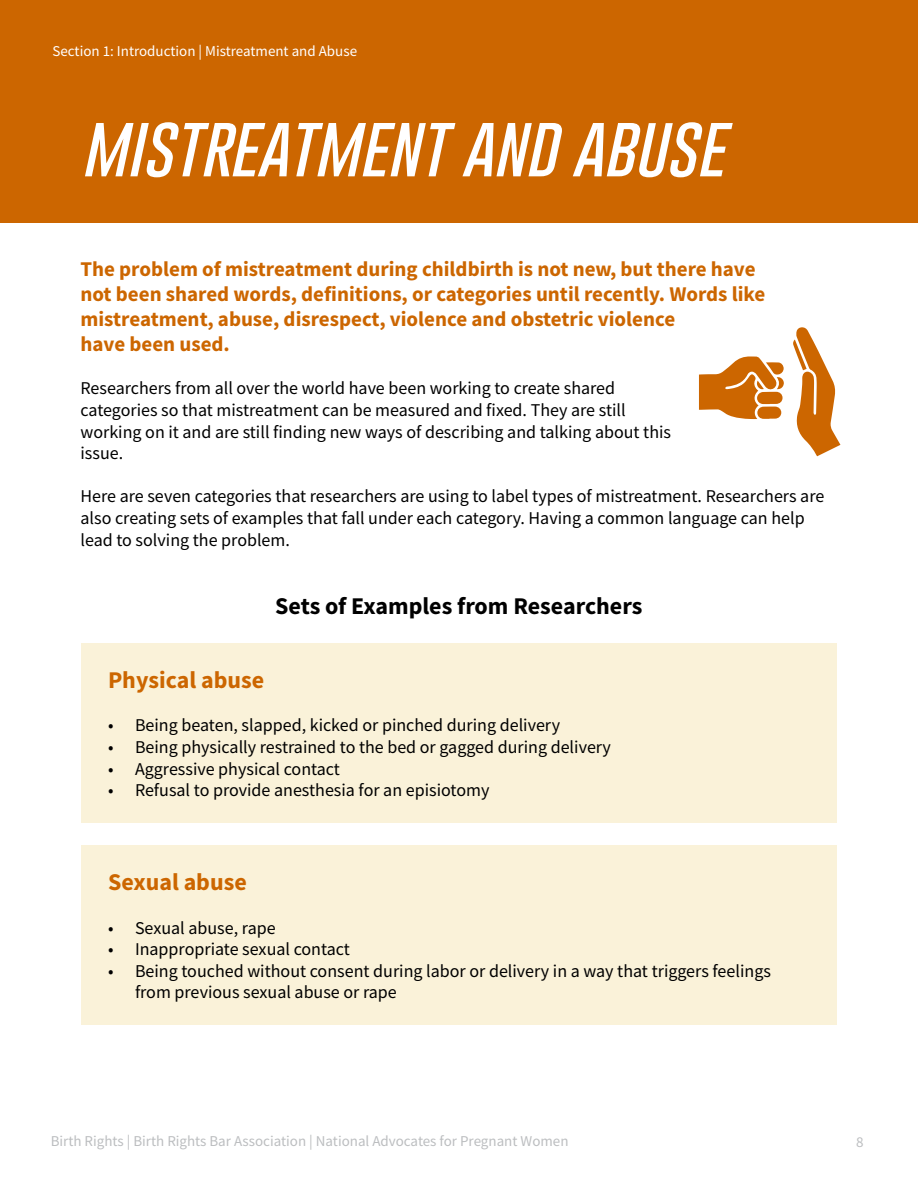
<style>
.page{position:relative;width:918px;height:1188px;background:#fff}
.page>*{position:absolute;margin:0;border:0;box-sizing:border-box;transform-origin:0 0}
.t1{font:italic 100 63px "Gobold";color:#fff}
.t2{font:700 24px "Source Sans Pro";color:#000}
.t3{font:700 24px "Source Sans Pro";color:#c60}
.t4{font:700 21px/25.2px "Source Sans Pro";color:#c60}
.t5{font:18px/21.6px "Source Sans Pro";color:#000}
.t6{font:15px "Source Sans Pro";color:#bcbec0}
.t7{font:15px "Source Sans Pro";color:#fff}
</style>
<div class="page">
<div style="left:0;top:0;width:918px;height:223px;background:#c60"></div>
<div style="left:81px;top:643px;width:756px;height:180px;background:#faf2d9"></div>
<div style="left:81px;top:845px;width:756px;height:180px;background:#faf2d9"></div>
<svg style="left:793px;top:327px;width:47px;height:129px"></svg>
<svg style="left:699px;top:356px;width:85px;height:63px"></svg>
<p class="t7" style="left:52px;top:42px;width:306px">Section 1: Introduction | Mistreatment and Abuse</p>
<h1 class="t1" style="left:81px;top:105px;width:644px">MISTREATMENT AND ABUSE</h1>
<p class="t4" style="left:81px;top:256px;width:686px">The problem of mistreatment during childbirth is not new, but there have not been shared words, definitions, or categories until recently. Words like mistreatment, abuse, disrespect, violence and obstetric violence<br>have been used.</p>
<p class="t5" style="left:81px;top:378px;width:592px">Researchers from all over the world have been working to create shared categories so that mistreatment can be measured and fixed. They are still working on it and are still finding new ways of describing and talking about this issue.</p>
<p class="t5" style="left:81px;top:486px;width:745px">Here are seven categories that researchers are using to label types of mistreatment. Researchers are also creating sets of examples that fall under each category. Having a common language can help lead to solving the problem.</p>
<h2 class="t2" style="left:275px;top:590px;width:369px">Sets of Examples from Researchers</h2>
<h2 class="t3" style="left:108px;top:664px;width:158px">Physical abuse</h2>
<p class="t5" style="left:108px;top:714px;width:454px">• Being beaten, slapped, kicked or pinched during delivery</p>
<p class="t5" style="left:108px;top:736px;width:505px">• Being physically restrained to the bed or gagged during delivery</p>
<p class="t5" style="left:108px;top:758px;width:234px">• Aggressive physical contact</p>
<p class="t5" style="left:108px;top:779px;width:383px">• Refusal to provide anesthesia for an episiotomy</p>
<h2 class="t3" style="left:108px;top:866px;width:140px">Sexual abuse</h2>
<p class="t5" style="left:108px;top:917px;width:169px">• Sexual abuse, rape</p>
<p class="t5" style="left:108px;top:938px;width:244px">• Inappropriate sexual contact</p>
<p class="t5" style="left:135px;top:960px;width:637px;text-indent:-27px">• Being touched without consent during labor or delivery in a way that triggers feelings from previous sexual abuse or rape</p>
<p class="t6" style="left:51px;top:1132px;width:519px">Birth Rights | Birth Rights Bar Association | National Advocates for Pregnant Women</p>
<p class="t6" style="left:856px;top:1133px;width:9px">8</p>
</div>
